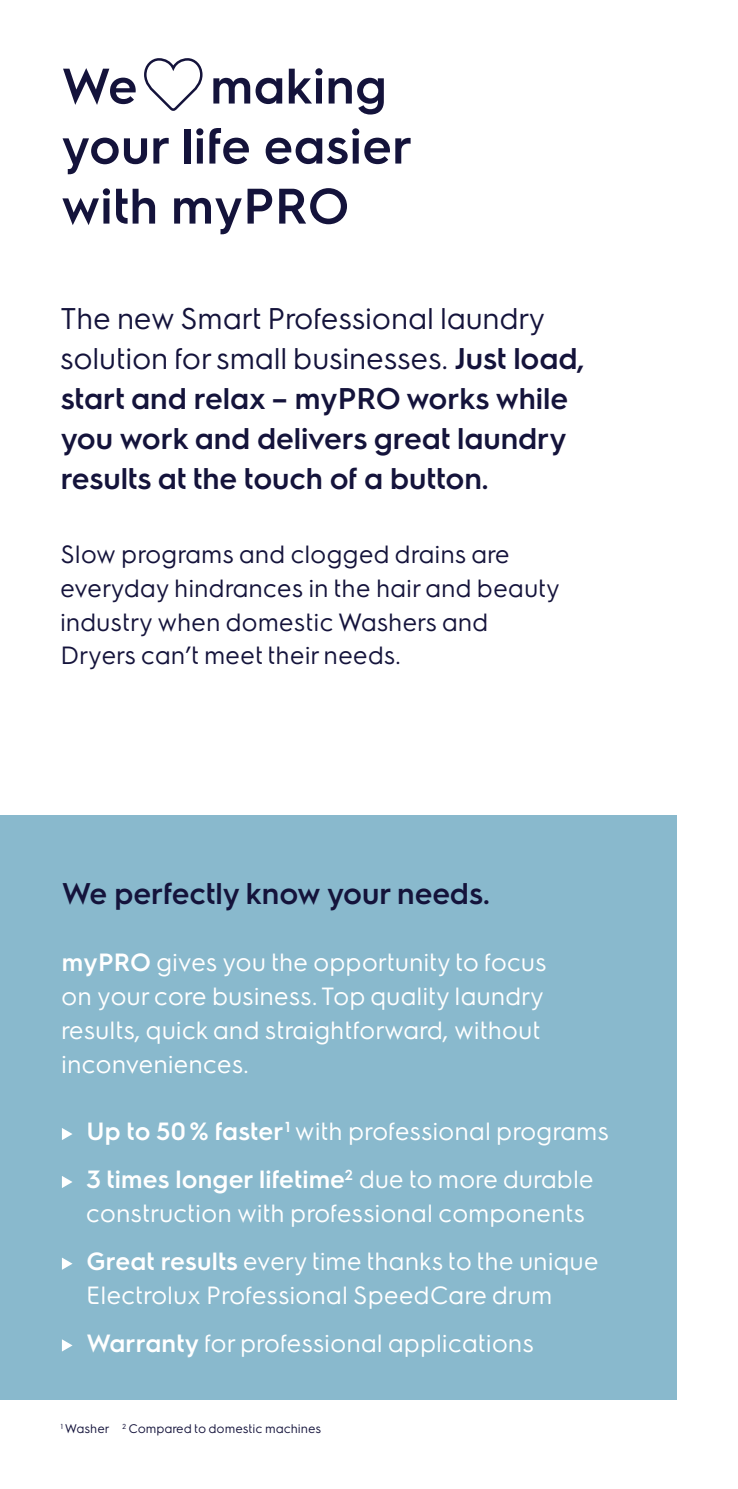
<style>
.page{position:relative;width:738px;height:1489px;background:#fff}
.page>*{position:absolute;margin:0;border:0;box-sizing:border-box;transform-origin:0 0}
.t1{font:600 50px/60px "Electrolux Sans";letter-spacing:.005em;color:#14133b}
.t2{font:600 30px/40px "Electrolux Sans";letter-spacing:-.005em;color:#14133b}
.t3{font:25px/33.8px "Electrolux Sans";letter-spacing:.005em;color:#fff}
.t4{font:25px/33.8px "Electrolux Sans";letter-spacing:.005em;color:#14133b}
.t5{font:12.5px "Electrolux Sans";letter-spacing:.005em;color:#14133b}
.s1{font-weight:400}
.s2{font-weight:600}
</style>
<div class="page">
<div style="left:0;top:815px;width:676px;height:584px;background:#89b9cd"></div>
<svg style="left:62px;top:1128px;width:10px;height:12px"></svg>
<svg style="left:62px;top:1176px;width:10px;height:11px"></svg>
<svg style="left:62px;top:1257px;width:10px;height:12px"></svg>
<svg style="left:62px;top:1339px;width:10px;height:12px"></svg>
<svg style="left:144px;top:58px;width:59px;height:53px"></svg>
<h1 class="t1" style="left:61px;top:53px;width:77px">We</h1>
<h1 class="t1" style="left:61px;top:53px;width:352px;text-indent:149px">making your life easier with myPRO</h1>
<p class="t2" style="left:61px;top:296px;width:525px"><span class="s1">The new Smart Professional laundry solution for small businesses.</span> Just load, start and relax – myPRO works while you work and delivers great laundry results at the touch of a button.</p>
<p class="t4" style="left:61px;top:535px;width:501px">Slow programs and clogged drains are everyday hindrances in the hair and beauty industry when domestic Washers and Dryers can’t meet their needs.</p>
<p class="t2" style="left:62px;top:871px;width:429px">We perfectly know your needs.</p>
<p class="t3" style="left:62px;top:944px;width:486px"><span class="s2">myPRO</span> gives you the opportunity to focus on your core business. Top quality laundry results, quick and straightforward, without inconveniences.</p>
<p class="t3" style="left:86px;top:1105px;width:524px;line-height:48px"><span class="s2">Up to 50% faster</span><sup>1</sup> with professional programs<br><span class="s2">3 times longer lifetime</span><sup>2</sup> due to more durable</p>
<p class="t3" style="left:86px;top:1187px;width:514px;line-height:48px">construction with professional components<br><span class="s2">Great results</span> every time thanks to the unique</p>
<p class="t3" style="left:86px;top:1269px;width:467px;line-height:48px">Electrolux Professional SpeedCare drum<br><span class="s2">Warranty</span> for professional applications</p>
<p class="t5" style="left:61px;top:1419px;width:262px"><sup>1</sup> Washer <sup>2</sup> Compared to domestic machines</p>
</div>
